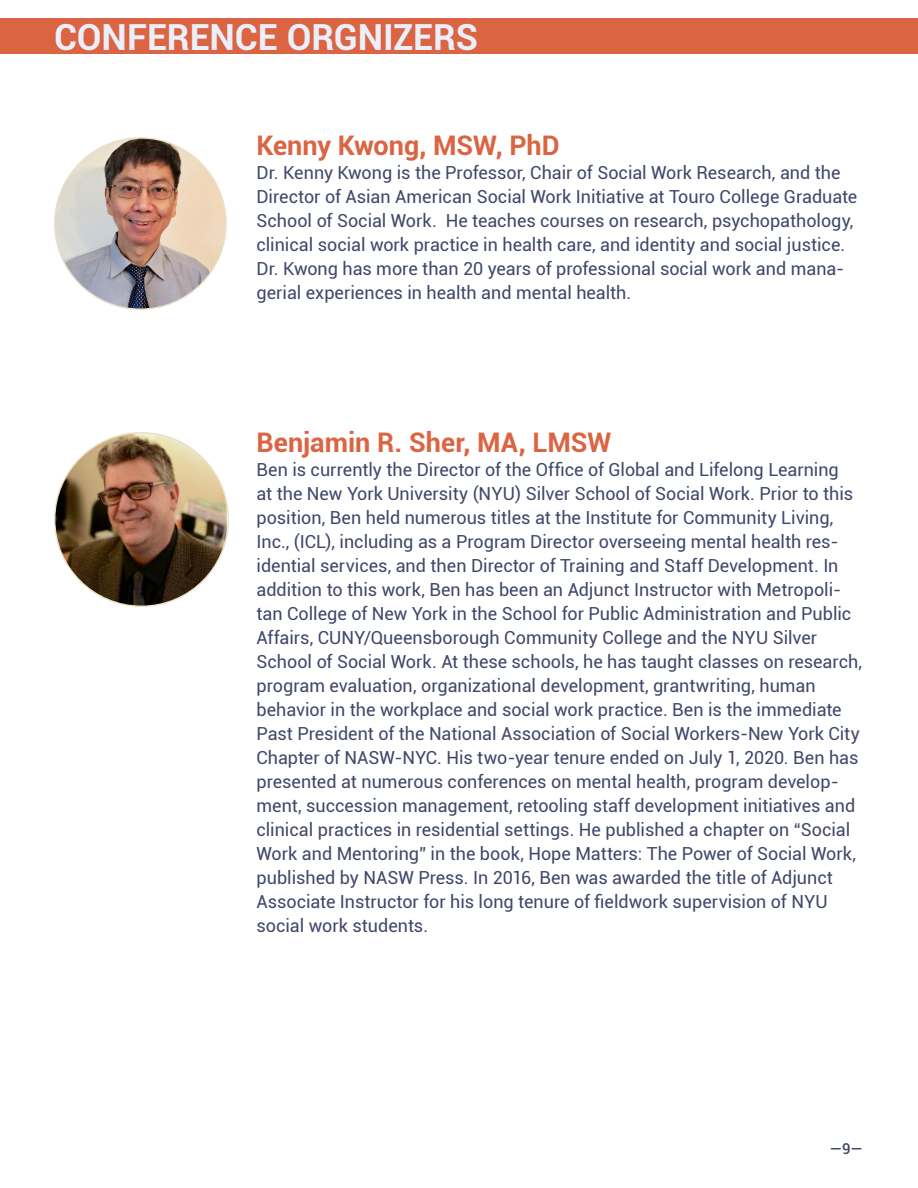
<style>
.page{position:relative;width:918px;height:1188px;background:#fff}
.page>*{position:absolute;margin:0;border:0;box-sizing:border-box;transform-origin:0 0}
.t1{font:700 36px "Roboto";letter-spacing:-.005em;color:#eaeff9}
.t2{font:700 27px "Roboto";color:#db6443}
.t3{font:18px/24px "Roboto";color:#404769}
.t4{font:500 15px "Roboto";color:#404769}
</style>
<div class="page">
<div style="left:0;top:19px;width:918px;height:35px;background:#db6443"></div>
<img style="left:55px;top:138px;width:171px;height:171px;border-radius:86px">
<img style="left:55px;top:433px;width:172px;height:173px">
<h1 class="t1" style="left:54px;top:12px;width:426px">CONFERENCE ORGNIZERS</h1>
<h2 class="t2" style="left:256px;top:127px;width:305px">Kenny Kwong, MSW, PhD</h2>
<p class="t3" style="left:256px;top:160px;width:602px">Dr. Kenny Kwong is the Professor, Chair of Social Work Research, and the Director of Asian American Social Work Initiative at Touro College Graduate School of Social Work. He teaches courses on research, psychopathology, clinical social work practice in health care, and identity and social justice.<br>Dr. Kwong has more than 20 years of professional social work and mana&shy;gerial experiences in health and mental health.</p>
<h2 class="t2" style="left:256px;top:424px;width:356px">Benjamin R. Sher, MA, LMSW</h2>
<p class="t3" style="left:256px;top:457px;width:607px">Ben is currently the Director of the Office of Global and Lifelong Learning<br>at the New York University (NYU) Silver School of Social Work. Prior to this position, Ben held numerous titles at the Institute for Community Living, Inc., (ICL), including as a Program Director overseeing mental health res&shy;idential services, and then Director of Training and Staff Development. In addition to this work, Ben has been an Adjunct Instructor with Metropoli&shy;tan College of New York in the School for Public Administration and Public Affairs, CUNY/Queensborough Community College and the NYU Silver School of Social Work. At these schools, he has taught classes on research, program evaluation, organizational development, grantwriting, human behavior in the workplace and social work practice. Ben is the immediate Past President of the National Association of Social Workers-New York City Chapter of NASW-NYC. His two-year tenure ended on July 1, 2020. Ben has presented at numerous conferences on mental health, program develop&shy;ment, succession management, retooling staff development initiatives and clinical practices in residential settings. He published a chapter on “Social Work and Mentoring” in the book, Hope Matters: The Power of Social Work, published by NASW Press. In 2016, Ben was awarded the title of Adjunct Associate Instructor for his long tenure of fieldwork supervision of NYU social work students.</p>
<p class="t4" style="left:830px;top:1138px;width:34px">—9—</p>
</div>
